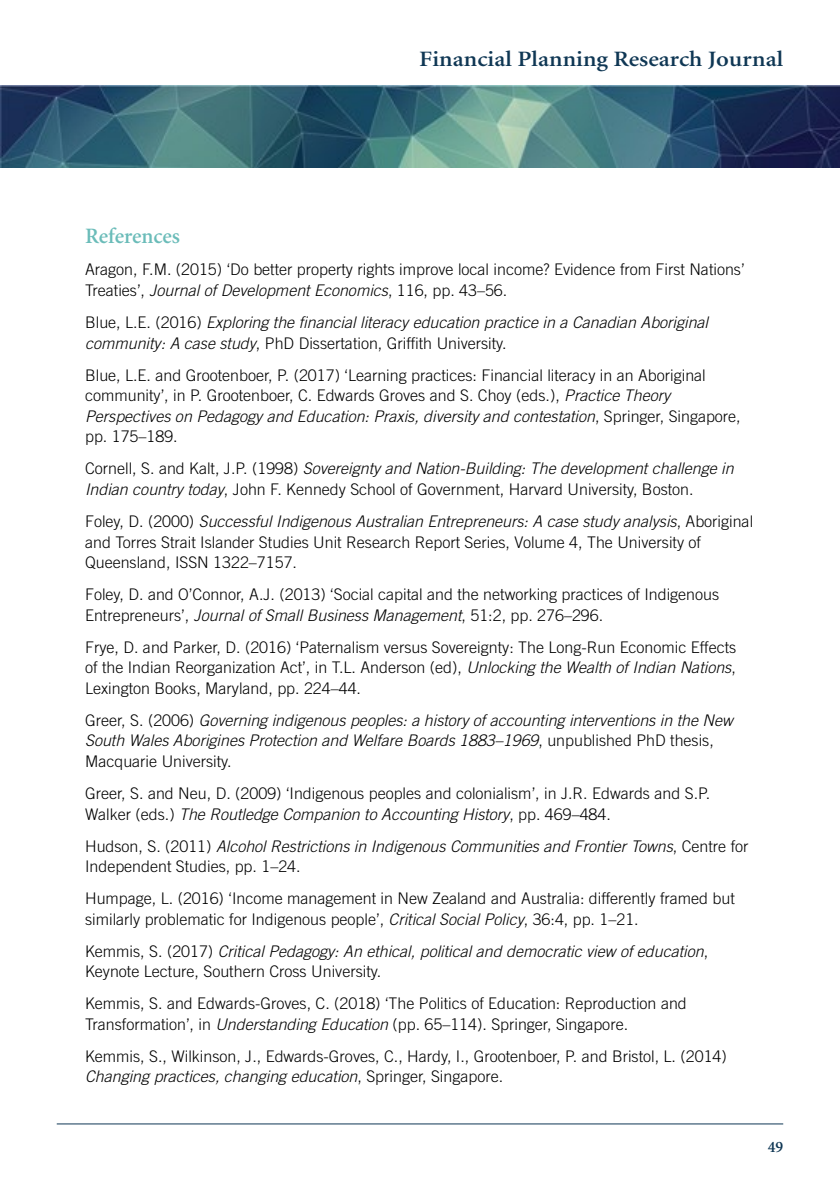
<style>
.page{position:relative;width:840px;height:1191px;background:#fff}
.page>*{position:absolute;margin:0;border:0;box-sizing:border-box;transform-origin:0 0}
.t1{font:600 22px "Minion";color:#0f3754;scale:1.12 1}
.t2{font:600 22px "Minion";letter-spacing:-.005em;color:#6bbcb9}
.t3{font:300 16px/20.6px "Trade Gothic";color:#000}
.t4{font:italic 300 16px/20.6px "Trade Gothic";color:#000}
.t5{font:600 16px "Minion";color:#0f3754}
.s1{font-style:italic}
.s2{font-style:normal}
</style>
<div class="page">
<hr style="left:57px;top:1123px;width:725px;height:1px;background:#0f3754">
<img style="left:0;top:86px;width:839px;height:82px">
<h1 class="t1" style="left:419px;top:48px;width:326px">Financial Planning Research Journal</h1>
<h1 class="t2" style="left:85px;top:225px;width:96px">References</h1>
<p class="t3" style="left:85px;top:259px;width:660px">Aragon, F.M. (2015) ‘Do better property rights improve local income? Evidence from First Nations’<br>Treaties’, <span class="s1">Journal of Development Economics</span>, 116, pp. 43–56.</p>
<p class="t4" style="left:85px;top:312px;width:624px"><span class="s2">Blue, L.E. (2016)</span> Exploring the financial literacy education practice in a Canadian Aboriginal community: A case study<span class="s2">, PhD Dissertation, Griffith University.</span></p>
<p class="t3" style="left:85px;top:364px;width:656px">Blue, L.E. and Grootenboer, P. (2017) ‘Learning practices: Financial literacy in an Aboriginal community’, in P. Grootenboer, C. Edwards Groves and S. Choy (eds.), <span class="s1">Practice Theory Perspectives on Pedagogy and Education: Praxis, diversity and contestation</span>, Springer, Singapore, pp. 175–189.</p>
<p class="t3" style="left:85px;top:458px;width:649px">Cornell, S. and Kalt, J.P. (1998) <span class="s1">Sovereignty and Nation-Building: The development challenge in<br>Indian country today</span>, John F. Kennedy School of Government, Harvard University, Boston.</p>
<p class="t3" style="left:85px;top:511px;width:669px">Foley, D. (2000) <span class="s1">Successful Indigenous Australian Entrepreneurs: A case study analysis</span>, Aboriginal and Torres Strait Islander Studies Unit Research Report Series, Volume 4, The University of<br>Queensland, ISSN 1322–7157.</p>
<p class="t3" style="left:85px;top:584px;width:635px">Foley, D. and O’Connor, A.J. (2013) ‘Social capital and the networking practices of Indigenous<br>Entrepreneurs’, <span class="s1">Journal of Small Business Management</span>, 51:2, pp. 276–296.</p>
<p class="t3" style="left:85px;top:636px;width:652px;text-align:justify">Frye, D. and Parker, D. (2016) ‘Paternalism versus Sovereignty: The Long-Run Economic Effects of the Indian Reorganization Act’, in T.L. Anderson (ed), <span class="s1">Unlocking the Wealth of Indian Nations</span>, Lexington Books, Maryland, pp. 224–44.</p>
<p class="t4" style="left:85px;top:709px;width:648px"><span class="s2">Greer, S. (2006)</span> Governing indigenous peoples: a history of accounting interventions in the New<br>South Wales Aborigines Protection and Welfare Boards 1883–1969<span class="s2">, unpublished PhD thesis,<br>Macquarie University.</span></p>
<p class="t3" style="left:85px;top:783px;width:626px">Greer, S. and Neu, D. (2009) ‘Indigenous peoples and colonialism’, in J.R. Edwards and S.P.<br>Walker (eds.) <span class="s1">The Routledge Companion to Accounting History</span>, pp. 469–484.</p>
<p class="t4" style="left:85px;top:835px;width:664px"><span class="s2">Hudson, S. (2011)</span> Alcohol Restrictions in Indigenous Communities and Frontier Towns<span class="s2">, Centre for<br>Independent Studies, pp. 1–24.</span></p>
<p class="t3" style="left:85px;top:888px;width:651px">Humpage, L. (2016) ‘Income management in New Zealand and Australia: differently framed but similarly problematic for Indigenous people’, <span class="s1">Critical Social Policy</span>, 36:4, pp. 1–21.</p>
<p class="t4" style="left:85px;top:940px;width:624px"><span class="s2">Kemmis, S. (2017)</span> Critical Pedagogy: An ethical, political and democratic view of education<span class="s2">,<br>Keynote Lecture, Southern Cross University.</span></p>
<p class="t3" style="left:85px;top:993px;width:603px">Kemmis, S. and Edwards-Groves, C. (2018) ‘The Politics of Education: Reproduction and<br>Transformation’, in <span class="s1">Understanding Education</span> (pp. 65–114). Springer, Singapore.</p>
<p class="t3" style="left:85px;top:1045px;width:642px">Kemmis, S., Wilkinson, J., Edwards-Groves, C., Hardy, I., Grootenboer, P. and Bristol, L. (2014)<br><span class="s1">Changing practices, changing education</span>, Springer, Singapore.</p>
<p class="t5" style="left:767px;top:1138px;width:17px">49</p>
</div>
